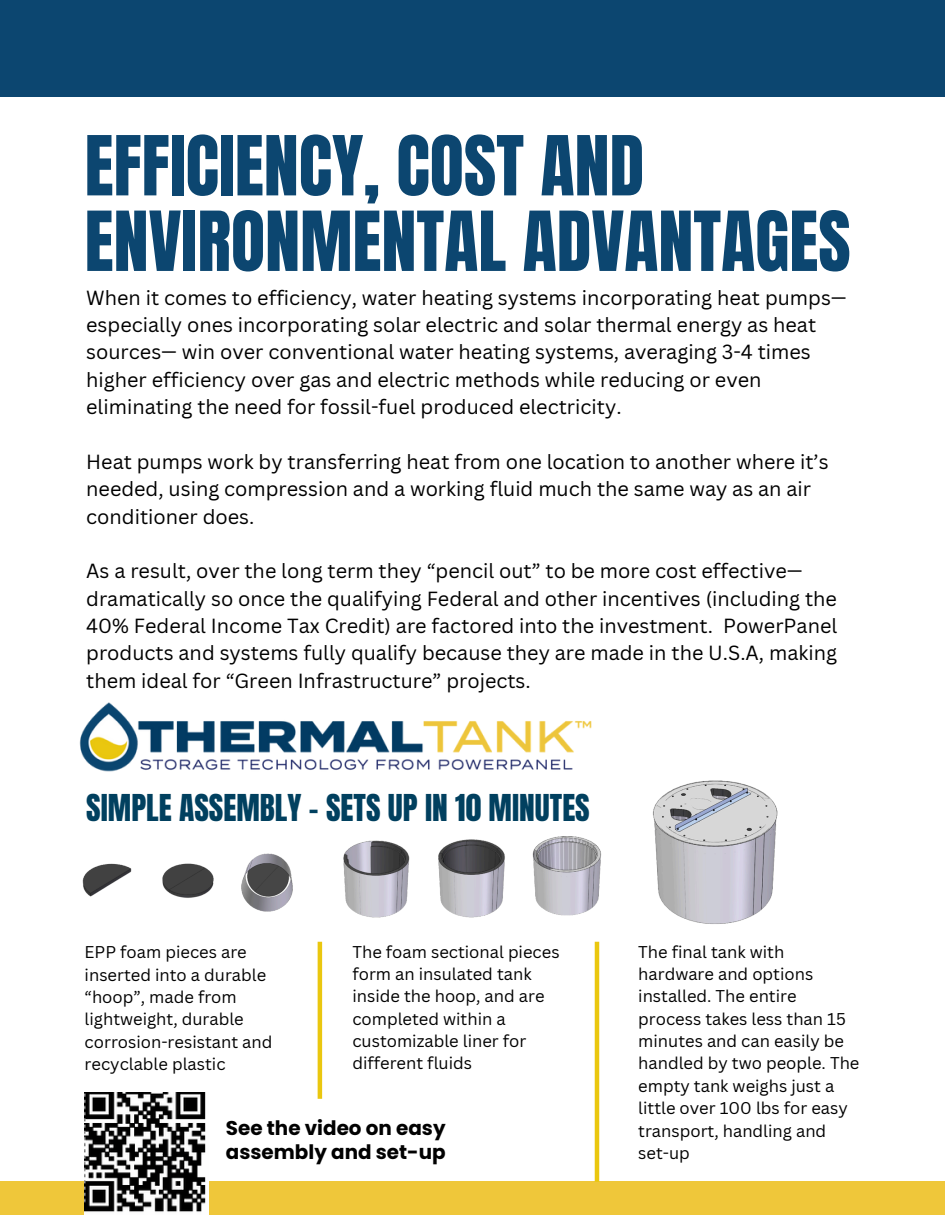
<style>
.page{position:relative;width:945px;height:1215px;background:#fff}
.page>*{position:absolute;margin:0;border:0;box-sizing:border-box;transform-origin:0 0}
.t1{font:70.2px/75.6px "Anton";color:#0c4670}
.t2{font:31.5px "Anton";color:#01405f}
.t3{font:19.95px/27.5px "Canva Sans";color:#000}
.t4{font:700 19.95px/23.7px "Poppins";color:#010101}
.t5{font:16.65px/22.4px "Canva Sans";color:#000}
</style>
<div class="page">
<div style="left:0;top:1182px;width:945px;height:33px;background:#efc73a"></div>
<hr style="left:318px;top:942px;width:4px;height:157px;background:#eac70f">
<img style="left:82px;top:853px;width:211px;height:59px">
<img style="left:343px;top:836px;width:259px;height:82px">
<img style="left:653px;top:780px;width:125px;height:144px">
<img style="left:85px;top:1093px;width:123px;height:122px">
<img style="left:79px;top:702px;width:513px;height:70px">
<hr style="left:595px;top:942px;width:4px;height:240px;background:#eac70f">
<div style="left:0;top:0;width:945px;height:97px;background:#0c4670"></div>
<h1 class="t1" style="left:85px;top:129px;width:768px">EFFICIENCY, COST AND<br>ENVIRONMENTAL ADVANTAGES</h1>
<h4 class="t3" style="left:86px;top:283px;width:762px">When it comes to efficiency, water heating systems incorporating heat pumps— especially ones incorporating solar electric and solar thermal energy as heat sources— win over conventional water heating systems, averaging 3-4 times higher efficiency over gas and electric methods while reducing or even eliminating the need for fossil-fuel produced electricity.</h4>
<h4 class="t3" style="left:86px;top:447px;width:744px">Heat pumps work by transferring heat from one location to another where it’s needed, using compression and a working fluid much the same way as an air conditioner does.</h4>
<h4 class="t3" style="left:86px;top:557px;width:753px">As a result, over the long term they “pencil out” to be more cost effective— dramatically so once the qualifying Federal and other incentives (including the 40% Federal Income Tax Credit) are factored into the investment. PowerPanel products and systems fully qualify because they are made in the U.S.A, making them ideal for “Green Infrastructure” projects.</h4>
<p class="t2" style="left:86px;top:785px;width:505px">SIMPLE ASSEMBLY - SETS UP IN 10 MINUTES</p>
<p class="t5" style="left:85px;top:941px;width:189px">EPP foam pieces are inserted into a durable “hoop”, made from lightweight, durable corrosion-resistant and recyclable plastic</p>
<p class="t5" style="left:638px;top:940px;width:223px">The final tank with hardware and options installed. The entire process takes less than 15 minutes and can easily be handled by two people. The empty tank weighs just a little over 100 lbs for easy transport, handling and set-up</p>
<h2 class="t5" style="left:352px;top:940px;width:209px">The foam sectional pieces form an insulated tank inside the hoop, and are completed within a customizable liner for different fluids</h2>
<p class="t4" style="left:226px;top:1116px;width:221px">See the video on easy assembly and set-up</p>
</div>
